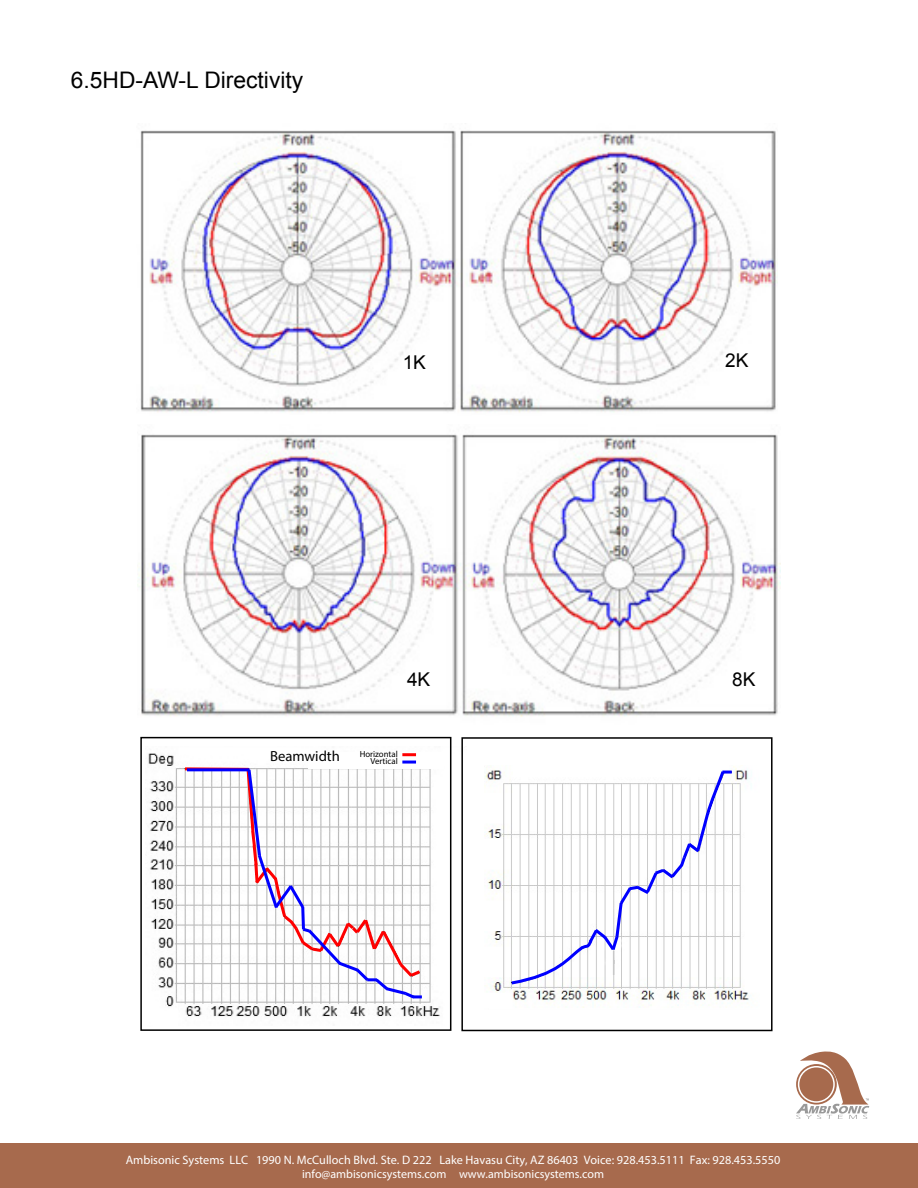
<style>
.page{position:relative;width:918px;height:1188px;background:#fff}
.page>*{position:absolute;margin:0;border:0;box-sizing:border-box;transform-origin:0 0}
.t1{font:22.8px "Arial";color:#000}
.t2{font:19.05px "Arial";color:#000}
.t3{font:14.7px "Myriad Pro";color:#000}
.t4{font:12.3px "Myriad Pro";color:#fff}
.t5{font:12px "Myriad Pro";color:#fff}
.t6{font:8.85px/7.4px "Myriad Pro";color:#000;text-align:right}
</style>
<div class="page">
<img style="left:148px;top:746px;width:304px;height:281px">
<svg style="left:182px;top:766px;width:241px;height:235px"></svg>
<div style="left:309px;top:752px;width:135px;height:16px;background:#fff"></div>
<hr style="left:402px;top:753px;width:14px;height:3px;background:#f00">
<hr style="left:402px;top:761px;width:14px;height:3px;background:#00f">
<div style="left:140px;top:737px;width:311px;height:294px;border:2px solid #000"></div>
<img style="left:140px;top:130px;width:637px;height:283px">
<img style="left:137px;top:434px;width:643px;height:283px">
<img style="left:484px;top:766px;width:266px;height:242px">
<div style="left:461px;top:737px;width:312px;height:294px;border:2px solid #000"></div>
<svg style="left:508px;top:768px;width:224px;height:218px"></svg>
<div style="left:0;top:1143px;width:918px;height:45px;background:#a76a4d"></div>
<svg style="left:796px;top:1051px;width:73px;height:68px"></svg>
<h1 class="t1" style="left:71px;top:65px;width:234px">6.5HD-AW-L Directivity</h1>
<h2 class="t2" style="left:403px;top:350px;width:25px">1K</h2>
<h2 class="t2" style="left:725px;top:348px;width:25px">2K</h2>
<h2 class="t2" style="left:407px;top:666px;width:25px">4K</h2>
<h2 class="t2" style="left:732px;top:666px;width:25px">8K</h2>
<p class="t3" style="left:270px;top:747px;width:71px">Beamwidth</p>
<p class="t6" style="left:360px;top:750px;width:40px">Horizontal<br>Vertical</p>
<p class="t4" style="left:126px;top:1152px;width:656px">Ambisonic Systems LLC 1990 N. McCulloch Blvd. Ste. D 222 Lake Havasu City, AZ 86403 Voice: 928.453.5111 Fax: 928.453.5550</p>
<p class="t5" style="left:302px;top:1167px;width:304px">info@ambisonicsystems.com www.ambisonicsystems.com</p>
</div>
